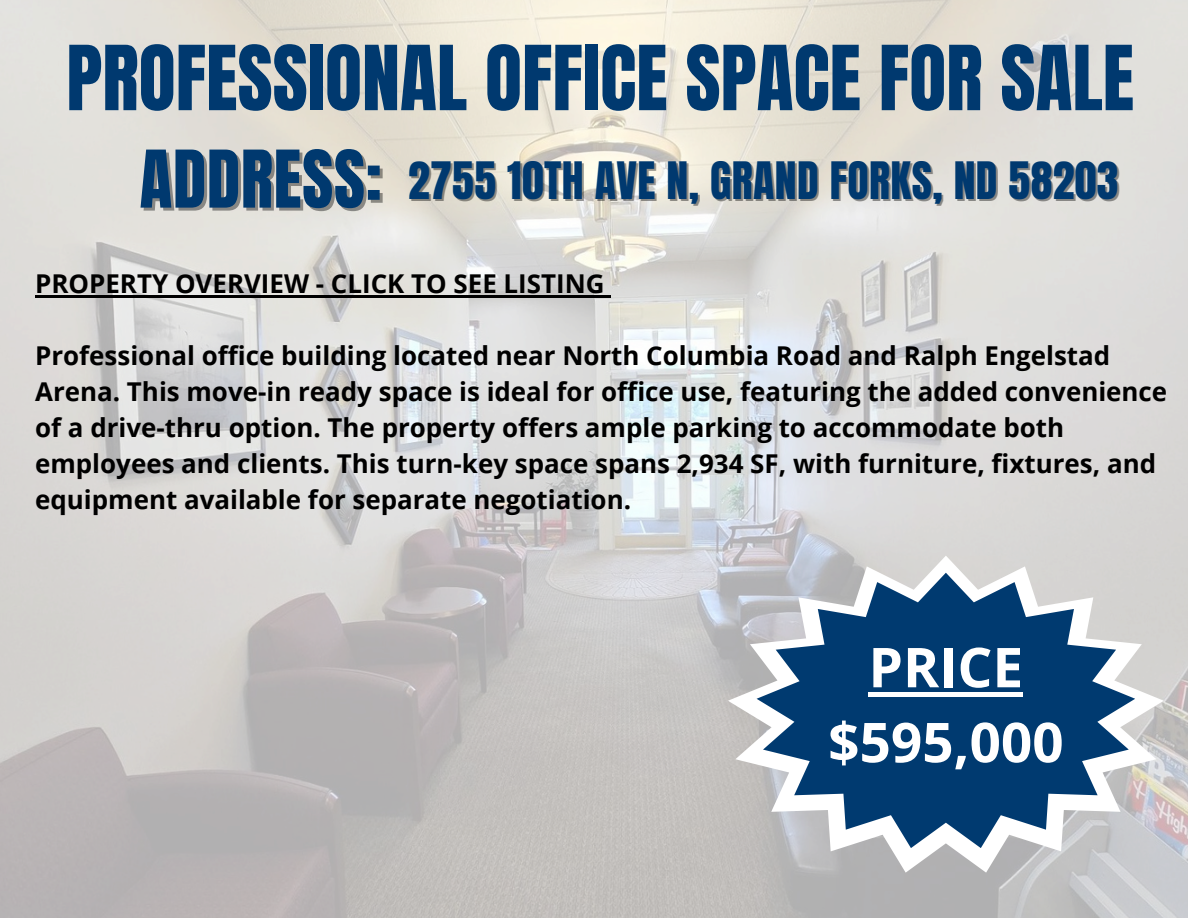
<style>
.page{position:relative;width:1188px;height:918px;background:#fff}
.page>*{position:absolute;margin:0;border:0;box-sizing:border-box;transform-origin:0 0}
.t1{font:76.2px "Anton";color:#00396f}
.t2{font:67.65px "Anton";letter-spacing:.01em;color:#00396f}
.t3{font:700 54.9px/75px "Open Sans";color:#fff;text-align:center}
.t4{font:43.8px "Anton";letter-spacing:.01em;color:#00396f}
.t5{font:700 25.95px/36px "Open Sans";color:#000}
</style>
<div class="page">
<img style="left:0;top:0;width:1188px;height:918px">
<hr style="left:35px;top:295px;width:570px;height:2px;background:#000">
<svg style="left:605px;top:295px;width:6px;height:2px"></svg>
<svg style="left:728px;top:556px;width:436px;height:317px;background:#cac9c9"></svg>
<svg style="left:757px;top:573px;width:378px;height:275px;fill:#003a70"></svg>
<div style="left:868px;top:692px;width:155px;height:5px;background:#fff"></div>
<h4 class="t1" style="left:66px;top:23px;width:1069px">PROFESSIONAL OFFICE SPACE FOR SALE</h4>
<p class="t2" style="left:140px;top:131px;width:244px">ADDRESS:</p>
<h5 class="t4" style="left:408px;top:149px;width:712px">2755 10TH AVE N, GRAND FORKS, ND 58203</h5>
<h1 class="t5" style="left:35px;top:265px;width:571px">PROPERTY OVERVIEW - CLICK TO SEE LISTING</h1>
<h2 class="t5" style="left:35px;top:337px;width:1134px">Professional office building located near North Columbia Road and Ralph Engelstad Arena. This move-in ready space is ideal for office use, featuring the added convenience of a drive-thru option. The property offers ample parking to accommodate both employees and clients. This turn-key space spans 2,934 SF, with furniture, fixtures, and equipment available for separate negotiation.</h2>
<h3 class="t3" style="left:828px;top:628px;width:237px">PRICE $595,000</h3>
</div>
